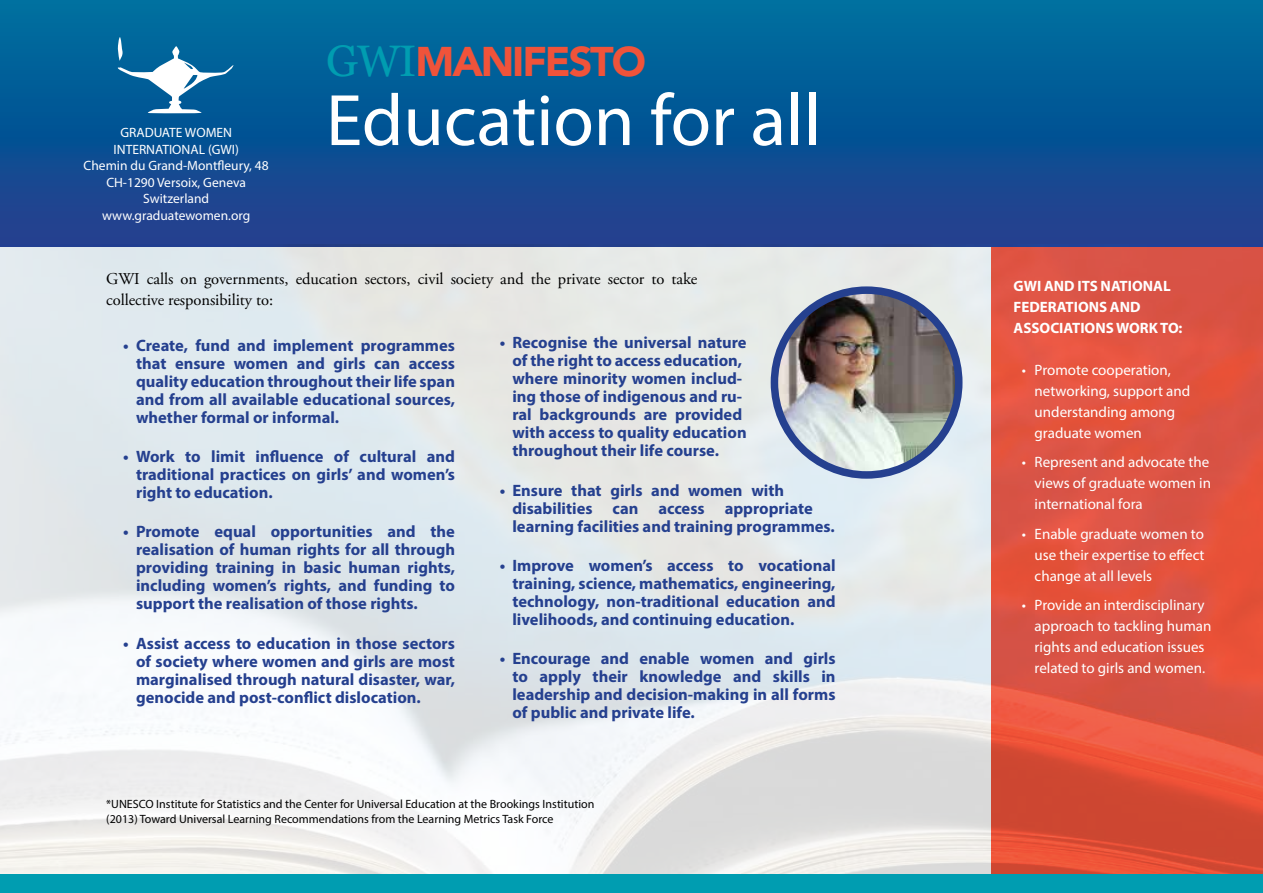
<style>
.page{position:relative;width:1263px;height:893px;background:#fff}
.page>*{position:absolute;margin:0;border:0;box-sizing:border-box;transform-origin:0 0}
.t1{font:73.5px "Myriad Pro";color:#fff}
.t2{font:900 41.1px "Avenir LT Std";letter-spacing:-.05em;color:#f0533a}
.t3{font:700 16.5px/18px "Myriad Pro";color:#25408f;text-align:justify}
.t4{font:16.5px/21px "Adobe Garamond Pro";letter-spacing:-.005em;color:#000}
.t5{font:15px/21px "Myriad Pro";color:#fff}
.t6{font:700 15px/21px "Myriad Pro";color:#fff}
.t7{font:13.5px/16.5px "Myriad Pro";color:#fff;text-align:center}
.t8{font:12px/15px "Myriad Pro";color:#000}
.s1{font-family:"Georgia";font-weight:400;font-size:44.1px;color:#009db1}
</style>
<div class="page">
<div style="left:0;top:0;width:1263px;height:247px;background:linear-gradient(to bottom,#006f9e,#203c8c)"></div>
<svg style="left:117px;top:37px;width:117px;height:77px"></svg>
<img style="left:0;top:244px;width:1263px;height:630px">
<img style="left:777px;top:290px;width:182px;height:185px">
<div style="left:771px;top:286px;width:191px;height:193px;border:8px solid #25408f;border-radius:50%"></div>
<div style="left:0;top:874px;width:1263px;height:19px;background:#009db1"></div>
<p class="t7" style="left:84px;top:124px;width:187px">GRADUATE WOMEN<br>INTERNATIONAL (GWI)<br>Chemin du Grand-Montfleury, 48<br>CH-1290 Versoix, Geneva<br>Switzerland www.graduatewomen.org</p>
<h2 class="t2" style="left:326px;top:37px;width:321px"><span class="s1">GWI</span>MANIFESTO</h2>
<h1 class="t1" style="left:326px;top:75px;width:496px">Education for all</h1>
<p class="t4" style="left:106px;top:269px;width:593px">GWI calls on governments, education sectors, civil society and the private sector to take collective responsibility to:</p>
<p class="t3" style="left:136px;top:336px;width:320px;text-indent:-13px">• Create, fund and implement programmes that ensure women and girls can access quality education throughout their life span and from all available educational sources, whether formal or informal.</p>
<p class="t3" style="left:136px;top:447px;width:320px;text-indent:-13px">• Work to limit influence of cultural and traditional practices on girls’ and women’s right to education.</p>
<p class="t3" style="left:136px;top:522px;width:320px;text-indent:-13px">• Promote equal opportunities and the realisation of human rights for all through providing training in basic human rights, including women’s rights, and funding to support the realisation of those rights.</p>
<p class="t3" style="left:136px;top:634px;width:320px;text-indent:-13px">• Assist access to education in those sectors of society where women and girls are most marginalised through natural disaster, war, genocide and post-conflict dislocation.</p>
<p class="t3" style="left:512px;top:333px;width:236px;text-align:left;text-indent:-13px">• Recognise the universal nature of the right to access education, where minority women includ&shy;ing those of indigenous and ru&shy;ral backgrounds are provided with access to quality education throughout their life course.</p>
<p class="t3" style="left:512px;top:480px;width:324px;text-align:left;text-indent:-13px">• Ensure that girls and women with disabilities can access appropriate learning facilities and training programmes.</p>
<p class="t3" style="left:512px;top:556px;width:325px;text-indent:-13px">• Improve women’s access to vocational training, science, mathematics, engineering, technology, non-traditional education and livelihoods, and continuing education.</p>
<p class="t3" style="left:512px;top:649px;width:325px;text-indent:-13px">• Encourage and enable women and girls to apply their knowledge and skills in leadership and decision-making in all forms of public and private life.</p>
<p class="t8" style="left:106px;top:796px;width:490px">*UNESCO Institute for Statistics and the Center for Universal Education at the Brookings Institution (2013) Toward Universal Learning Recommendations from the Learning Metrics Task Force</p>
<p class="t6" style="left:1013px;top:275px;width:170px">GWI AND ITS NATIONAL<br>FEDERATIONS AND<br>ASSOCIATIONS WORK TO:</p>
<p class="t5" style="left:1035px;top:359px;width:157px;text-indent:-13px">• Promote cooperation, networking, support and understanding among graduate women</p>
<p class="t5" style="left:1035px;top:451px;width:178px;text-align:justify;text-indent:-13px">• Represent and advocate the views of graduate women in international fora</p>
<p class="t5" style="left:1035px;top:523px;width:171px;text-align:justify;text-indent:-13px">• Enable graduate women to use their expertise to effect change at all levels</p>
<p class="t5" style="left:1035px;top:594px;width:178px;text-indent:-13px">• Provide an interdisciplinary approach to tackling human rights and education issues related to girls and women.</p>
</div>
